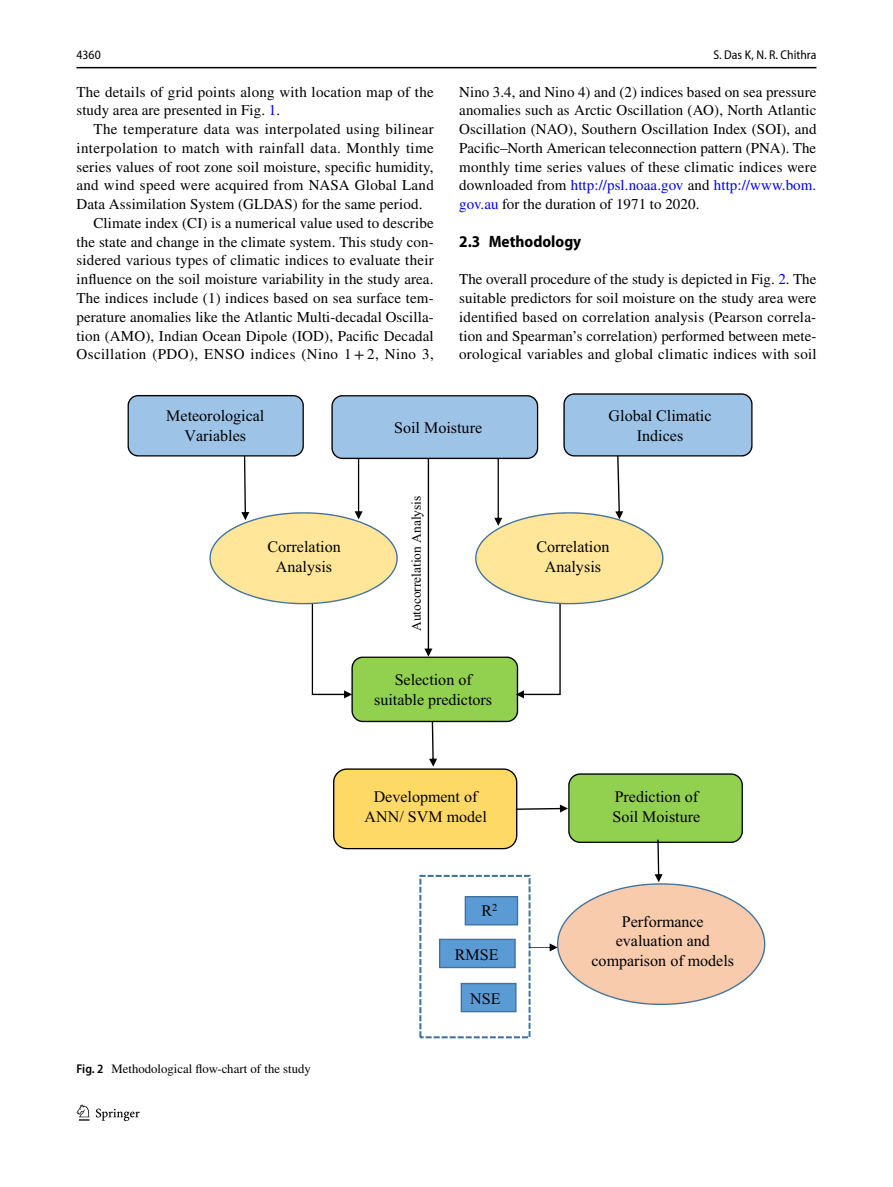
<style>
.page{position:relative;width:893px;height:1187px;background:#fff}
.page>*{position:absolute;margin:0;border:0;box-sizing:border-box;transform-origin:0 0}
.t1{font:700 semi-condensed 16.5px "Myriad Pro";color:#000}
.t2{font:16.05px/20px "Times New Roman PSMT2";color:#000;text-align:center}
.t3{font:15px/18.8px "STIX";letter-spacing:.01em;color:#000;text-align:justify}
.t4{font:13.35px "Times New Roman PSMT2";color:#000}
.t5{font:12.75px "STIX";color:#000}
.t6{font:semi-condensed 12.75px "Myriad Pro";color:#000}
.s1{color:#00f}
.s2{font-family:"Myriad Pro";font-weight:600;font-stretch:semi-condensed}
</style>
<div class="page">
<hr style="left:77px;top:67px;width:739px;height:1px;background:#000">
<svg style="left:77px;top:1104px;width:12px;height:16px"></svg>
<svg style="left:96px;top:1108px;width:44px;height:12px"></svg>
<svg style="left:128px;top:393px;width:637px;height:645px"></svg>
<p class="t6" style="left:77px;top:48px;width:26px">4360</p>
<p class="t6" style="left:713px;top:48px;width:105px">S. Das K, N. R. Chithra</p>
<p class="t3" style="left:77px;top:83px;width:359px">The details of grid points along with location map of the study area are presented in Fig. <span class="s1">1</span>.</p>
<p class="t3" style="left:94px;top:121px;width:342px">The temperature data was interpolated using bilinear</p>
<p class="t3" style="left:77px;top:139px;width:359px">interpolation to match with rainfall data. Monthly time</p>
<p class="t3" style="left:77px;top:158px;width:359px">series values of root zone soil moisture, specific humidity,</p>
<p class="t3" style="left:77px;top:177px;width:359px">and wind speed were acquired from NASA Global Land</p>
<p class="t3" style="left:77px;top:196px;width:347px">Data Assimilation System (GLDAS) for the same period.</p>
<p class="t3" style="left:94px;top:214px;width:342px">Climate index (CI) is a numerical value used to describe</p>
<p class="t3" style="left:77px;top:233px;width:359px">the state and change in the climate system. This study con-</p>
<p class="t3" style="left:77px;top:252px;width:359px">sidered various types of climatic indices to evaluate their</p>
<p class="t3" style="left:77px;top:271px;width:358px">influence on the soil moisture variability in the study area.</p>
<p class="t3" style="left:77px;top:289px;width:359px">The indices include (1) indices based on sea surface tem-</p>
<p class="t3" style="left:77px;top:308px;width:359px">perature anomalies like the Atlantic Multi-decadal Oscilla-</p>
<p class="t3" style="left:77px;top:327px;width:359px">tion (AMO), Indian Ocean Dipole (IOD), Pacific Decadal</p>
<p class="t3" style="left:77px;top:346px;width:359px">Oscillation (PDO), ENSO indices (Nino 1 + 2, Nino 3,</p>
<p class="t3" style="left:459px;top:83px;width:359px">Nino 3.4, and Nino 4) and (2) indices based on sea pressure anomalies such as Arctic Oscillation (AO), North Atlantic Oscillation (NAO), Southern Oscillation Index (SOI), and Pacific–North American teleconnection pattern (PNA). The monthly time series values of these climatic indices were downloaded from <span class="s1">http://psl.noaa.gov</span> and <span class="s1">http://www.bom. gov.au</span> for the duration of 1971 to 2020.</p>
<p class="t1" style="left:459px;top:232px;width:124px">2.3 Methodology</p>
<p class="t3" style="left:459px;top:271px;width:359px">The overall procedure of the study is depicted in Fig. <span class="s1">2</span>. The suitable predictors for soil moisture on the study area were identified based on correlation analysis (Pearson correla&shy;tion and Spearman’s correlation) performed between mete&shy;orological variables and global climatic indices with soil</p>
<p class="t2" style="left:166px;top:407px;width:100px">Meteorological<br>Variables</p>
<p class="t2" style="left:394px;top:419px;width:90px">Soil Moisture</p>
<p class="t2" style="left:608px;top:407px;width:105px">Global Climatic<br>Indices</p>
<p class="t4" style="left:411px;top:631px;width:136px;rotate:-90deg">Autocorrelation Analysis</p>
<p class="t2" style="left:267px;top:538px;width:75px">Correlation<br>Analysis</p>
<p class="t2" style="left:536px;top:538px;width:75px">Correlation<br>Analysis</p>
<p class="t2" style="left:374px;top:670px;width:119px">Selection of suitable predictors</p>
<p class="t2" style="left:364px;top:788px;width:124px">Development of<br>ANN/ SVM model</p>
<p class="t2" style="left:612px;top:788px;width:89px;text-align:left">Prediction of<br>Soil Moisture</p>
<p class="t5" style="left:77px;top:1060px;width:236px"><span class="s2">Fig. 2</span> Methodological flow-chart of the study</p>
<p class="t2" style="left:481px;top:902px;width:17px">R<sup>2</sup></p>
<p class="t2" style="left:455px;top:945px;width:45px">RMSE</p>
<p class="t2" style="left:470px;top:989px;width:32px">NSE</p>
<p class="t2" style="left:591px;top:912px;width:144px">Performance evaluation and comparison of models</p>
</div>
